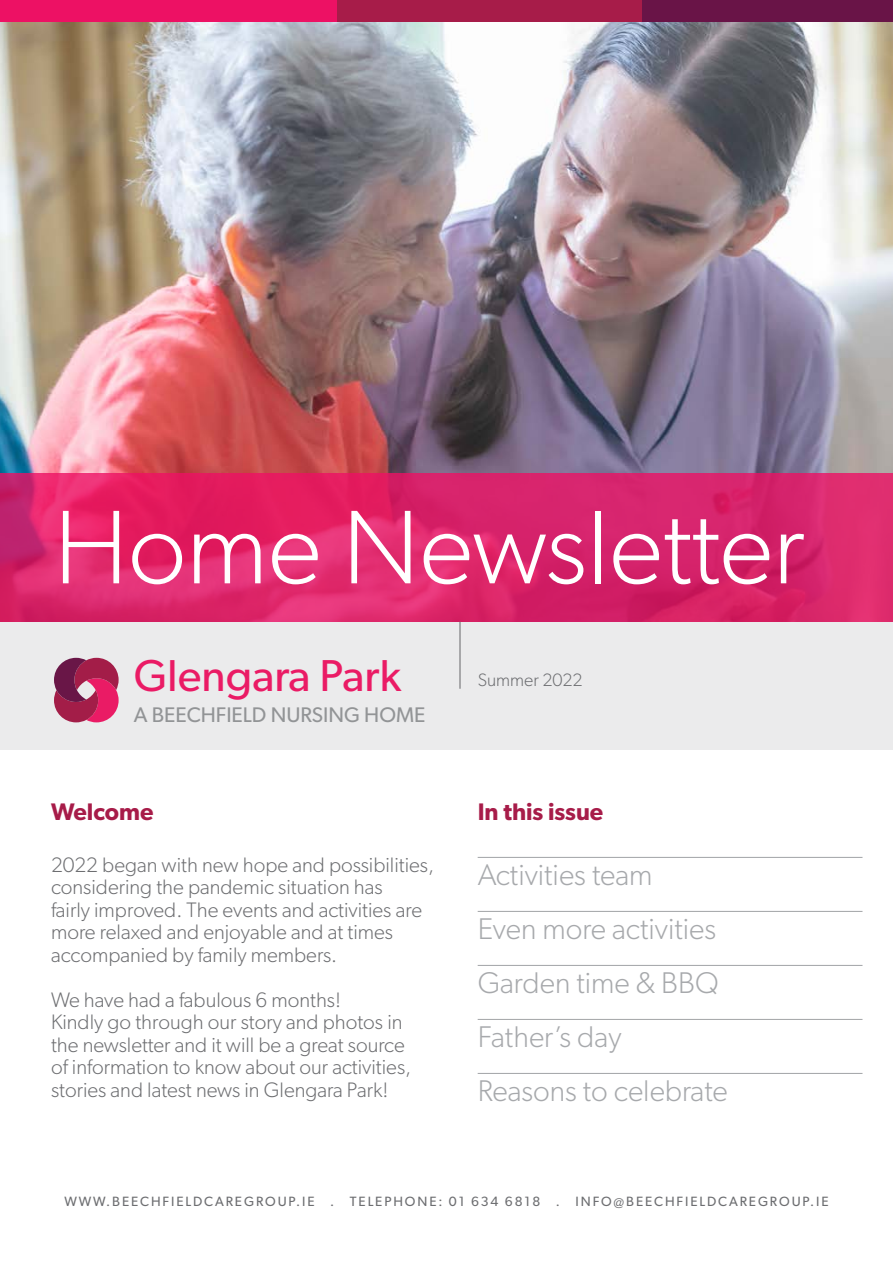
<style>
.page{position:relative;width:893px;height:1263px;background:#fff}
.page>*{position:absolute;margin:0;border:0;box-sizing:border-box;transform-origin:0 0}
.t1{font:300 105px "Gibson";color:#fff}
.t2{font:44.85px "Gibson";color:#ea1b65}
.t3{font:300 30px/54px "Gibson";color:#a7a9ac}
.t4{font:600 24px "Gibson";color:#a71c49}
.t5{font:21.15px "Gibson";color:#929496}
.t6{font:300 21px/22.5px "Gibson";color:#6d6e71}
.t7{font:300 18px "Gibson";color:#6d6e71}
.t8{font:13.5px "Gibson";letter-spacing:.14em;color:#6d6e71}
</style>
<div class="page">
<img style="left:0;top:21px;width:893px;height:452px">
<div style="left:0;top:0;width:510px;height:21px;background:#ed1164"></div>
<div style="left:337px;top:0;width:305px;height:21px;background:#a71c49"></div>
<div style="left:642px;top:0;width:251px;height:21px;background:#691447"></div>
<hr style="left:478px;top:857px;width:384px;height:1px;background:#a7a9ac">
<hr style="left:478px;top:911px;width:384px;height:1px;background:#a7a9ac">
<hr style="left:478px;top:965px;width:384px;height:1px;background:#a7a9ac">
<hr style="left:478px;top:1019px;width:384px;height:1px;background:#a7a9ac">
<hr style="left:478px;top:1073px;width:384px;height:1px;background:#a7a9ac">
<svg style="left:0;top:473px;width:893px;height:149px"></svg>
<div style="left:0;top:622px;width:893px;height:127px;background:#ebebec"></div>
<svg style="left:54px;top:658px;width:65px;height:64px"></svg>
<hr style="left:459px;top:622px;width:1px;height:67px;background:#6d6e71">
<h1 class="t1" style="left:54px;top:484px;width:752px">Home Newsletter</h1>
<h2 class="t2" style="left:134px;top:648px;width:269px">Glengara Park</h2>
<p class="t5" style="left:134px;top:702px;width:293px">A BEECHFIELD NURSING HOME</p>
<p class="t4" style="left:51px;top:798px;width:104px">Welcome</p>
<p class="t6" style="left:51px;top:853px;width:384px">2022 began with new hope and possibilities, considering the pandemic situation has<br>fairly improved. The events and activities are more relaxed and enjoyable and at times accompanied by family members.</p>
<p class="t6" style="left:51px;top:988px;width:362px">We have had a fabulous 6 months!<br>Kindly go through our story and photos in the newsletter and it will be a great source of information to know about our activities, stories and latest news in Glengara Park!</p>
<p class="t7" style="left:478px;top:669px;width:106px">Summer 2022</p>
<p class="t4" style="left:478px;top:798px;width:127px">In this issue</p>
<h3 class="t3" style="left:478px;top:847px;width:252px">Activities team<br>Even more activities<br>Garden time &amp; BBQ<br>Father’s day<br>Reasons to celebrate</h3>
<p class="t8" style="left:64px;top:1193px;width:766px">WWW.BEECHFIELDCAREGROUP.IE . TELEPHONE: 01 634 6818 . INFO@BEECHFIELDCAREGROUP.IE</p>
</div>
